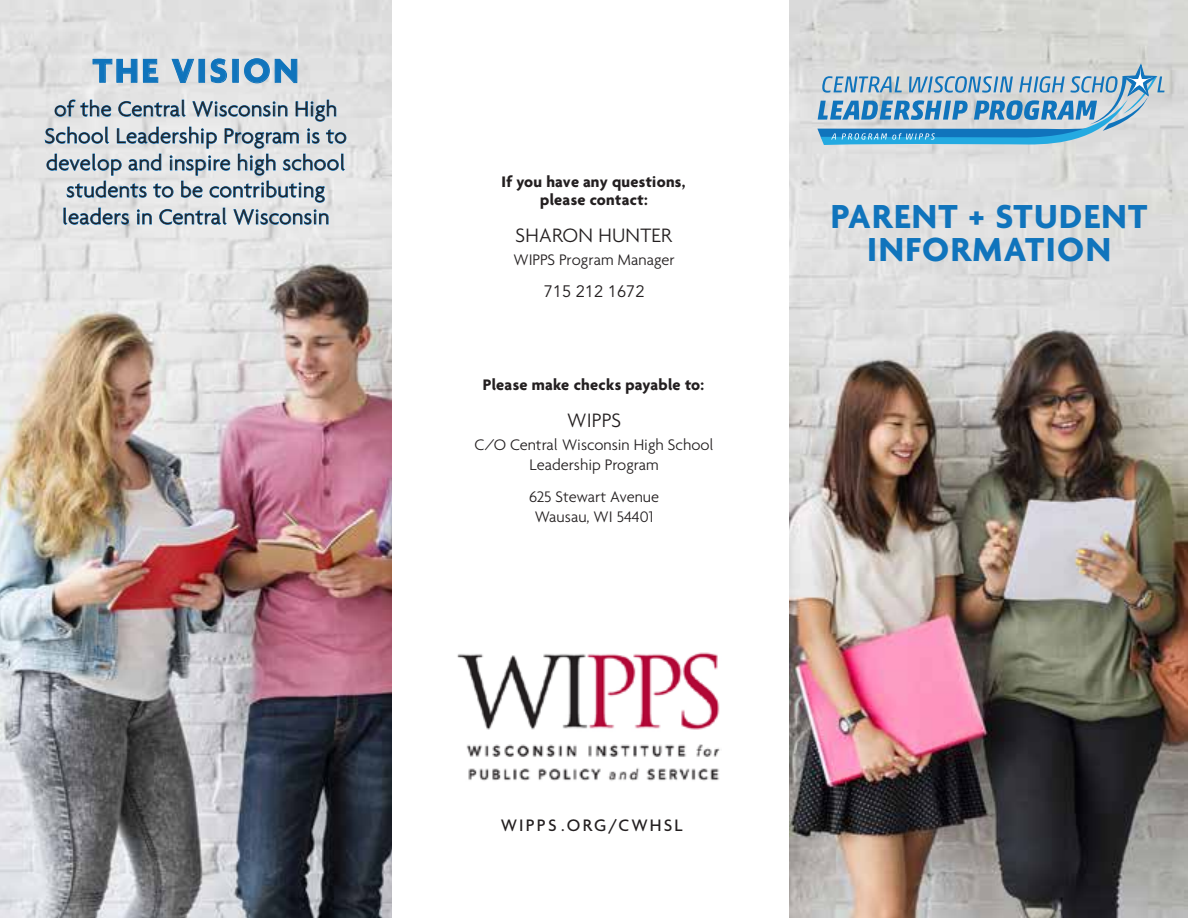
<style>
.page{position:relative;width:1188px;height:918px;background:#fff}
.page>*{position:absolute;margin:0;border:0;box-sizing:border-box;transform-origin:0 0}
.t1{font:700 36px/33px "Agenda";letter-spacing:.04em;color:#1074bc;text-align:center}
.t2{font:700 36px "Agenda";letter-spacing:.08em;color:#1074bc}
.t3{font:300 22.5px/27px "Agenda";letter-spacing:.02em;color:#231f20;text-align:center}
.t4{font:300 21px "Agenda";letter-spacing:.01em;color:#231f20}
.t5{font:500 18px "Agenda";letter-spacing:.12em;color:#231f20}
.t6{font:300 16.5px/19.8px "Agenda";color:#231f20;text-align:center}
.t7{font:700 16.5px/17.9px "Agenda";letter-spacing:.02em;color:#231f20;text-align:center}
.t8{font:16.5px "Avenir LT Std";color:#231f20}
</style>
<div class="page">
<img style="left:790px;top:0;width:398px;height:918px">
<img style="left:0;top:0;width:392px;height:918px">
<svg style="left:817px;top:63px;width:348px;height:82px;background:#98bcd2"></svg>
<svg style="left:93px;top:59px;width:44px;height:24px"></svg>
<svg style="left:143px;top:59px;width:15px;height:24px"></svg>
<svg style="left:172px;top:59px;width:22px;height:24px"></svg>
<div style="left:199px;top:59px;width:6px;height:23px;border:1px solid #1074bc"></div>
<svg style="left:211px;top:59px;width:16px;height:24px"></svg>
<svg style="left:244px;top:59px;width:53px;height:24px"></svg>
<svg style="left:55px;top:100px;width:20px;height:17px"></svg>
<svg style="left:81px;top:100px;width:30px;height:17px"></svg>
<svg style="left:119px;top:100px;width:66px;height:17px"></svg>
<svg style="left:193px;top:101px;width:94px;height:16px;background:#a2c1d7"></svg>
<svg style="left:296px;top:100px;width:40px;height:21px"></svg>
<svg style="left:45px;top:127px;width:64px;height:17px"></svg>
<svg style="left:117px;top:127px;width:100px;height:21px;background:#adc7da"></svg>
<svg style="left:225px;top:128px;width:74px;height:20px"></svg>
<svg style="left:308px;top:129px;width:11px;height:15px"></svg>
<svg style="left:326px;top:130px;width:20px;height:14px"></svg>
<svg style="left:47px;top:154px;width:74px;height:21px;background:#adc7da"></svg>
<svg style="left:129px;top:154px;width:32px;height:17px"></svg>
<svg style="left:170px;top:156px;width:60px;height:19px"></svg>
<svg style="left:238px;top:154px;width:37px;height:21px"></svg>
<svg style="left:283px;top:154px;width:62px;height:17px"></svg>
<svg style="left:67px;top:181px;width:79px;height:17px"></svg>
<svg style="left:154px;top:184px;width:19px;height:14px"></svg>
<svg style="left:181px;top:181px;width:21px;height:17px"></svg>
<svg style="left:210px;top:181px;width:115px;height:21px;background:#b2cbdc"></svg>
<svg style="left:64px;top:208px;width:65px;height:17px"></svg>
<svg style="left:137px;top:210px;width:15px;height:14px"></svg>
<svg style="left:160px;top:208px;width:66px;height:17px"></svg>
<svg style="left:234px;top:209px;width:94px;height:16px;background:#a2c2d8"></svg>
<img style="left:457px;top:652px;width:263px;height:129px">
<h1 class="t2" style="left:93px;top:49px;width:207px">THE VISION</h1>
<p class="t3" style="left:45px;top:95px;width:303px">of the Central Wisconsin High<br>School Leadership Program is to develop and inspire high school students to be contributing leaders in Central Wisconsin</p>
<p class="t7" style="left:501px;top:172px;width:186px">If you have any questions, please contact:</p>
<p class="t4" style="left:516px;top:223px;width:158px">SHARON HUNTER</p>
<p class="t6" style="left:513px;top:249px;width:163px">WIPPS Program Manager</p>
<p class="t8" style="left:544px;top:281px;width:102px">715 212 1672</p>
<p class="t7" style="left:483px;top:375px;width:223px">Please make checks payable to:</p>
<p class="t4" style="left:567px;top:408px;width:55px">WIPPS</p>
<p class="t6" style="left:474px;top:435px;width:241px">C/O Central Wisconsin High School<br>Leadership Program</p>
<p class="t6" style="left:529px;top:486px;width:132px">625 Stewart Avenue<br>Wausau, WI 54401</p>
<p class="t5" style="left:501px;top:814px;width:183px">WIPPS .ORG/CWHSL</p>
<h1 class="t1" style="left:831px;top:199px;width:318px">PARENT + STUDENT<br>INFORMATION</h1>
</div>
